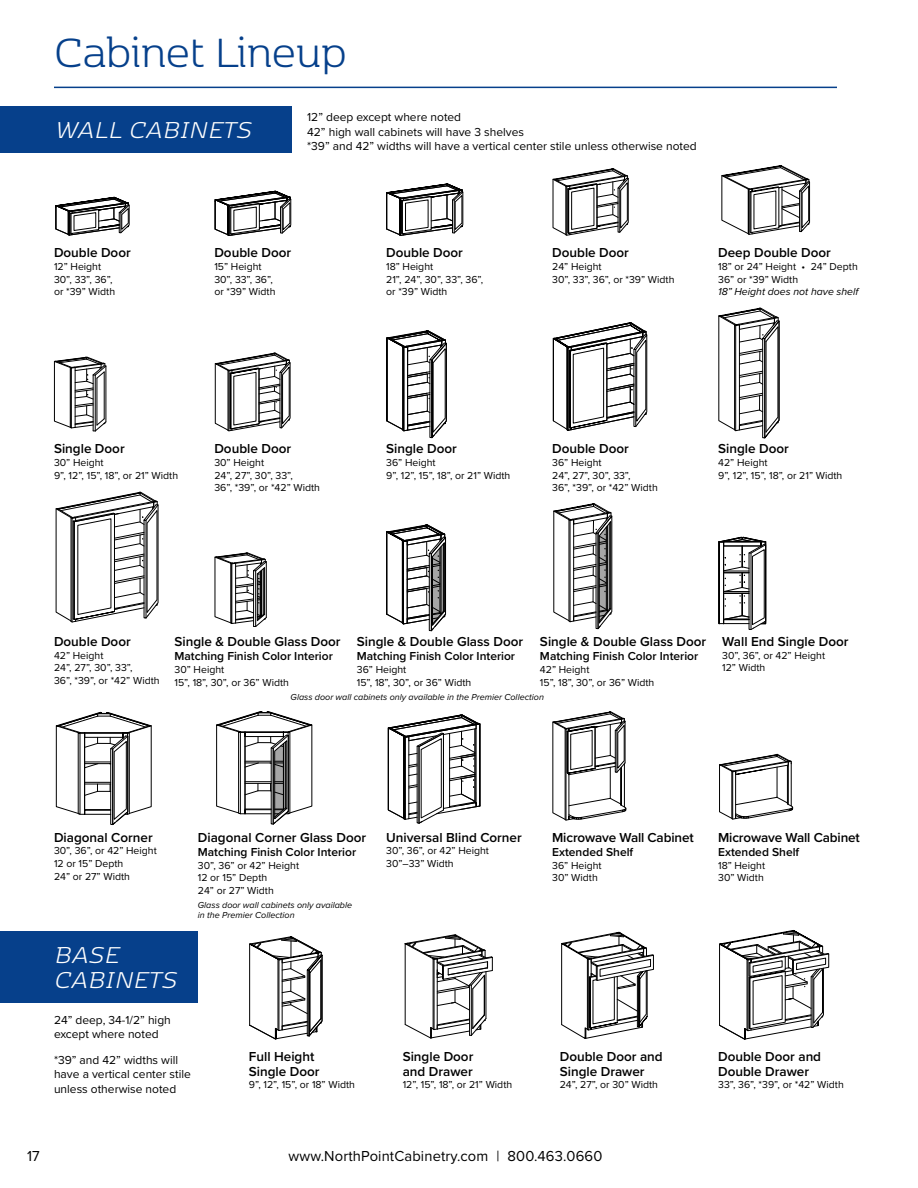
<style>
.page{position:relative;width:918px;height:1188px;background:#fff}
.page>*{position:absolute;margin:0;border:0;box-sizing:border-box;transform-origin:0 0}
.t1{font:300 48px "Kobenhavn";color:#06408b}
.t2{font:italic 300 27px/25.5px "Kobenhavn";letter-spacing:.015em;color:#fff}
.t3{font:15px "Proxima Nova";letter-spacing:.01em;color:#000}
.t4{font:600 13.5px/15px "Proxima Nova";color:#000}
.t5{font:12px/14.4px "Proxima Nova";color:#000}
.t6{font:600 12px "Proxima Nova";color:#000}
.t7{font:10.5px/12.6px "Proxima Nova";color:#000}
.t8{font:italic 10.5px "Proxima Nova";color:#000}
.t9{font:italic 9px/10.8px "Proxima Nova";color:#000}
</style>
<div class="page">
<div style="left:0;top:107px;width:292px;height:46px;background:#06408b"></div>
<hr style="left:54px;top:87px;width:783px;height:1px;background:#06408b">
<svg style="left:214px;top:553px;width:53px;height:74px"></svg>
<svg style="left:56px;top:492px;width:103px;height:130px"></svg>
<svg style="left:56px;top:712px;width:96px;height:113px"></svg>
<svg style="left:55px;top:197px;width:75px;height:39px"></svg>
<svg style="left:249px;top:936px;width:74px;height:104px"></svg>
<hr style="left:321px;top:960px;width:1px;height:59px;background:#000">
<svg style="left:214px;top:191px;width:77px;height:45px"></svg>
<svg style="left:215px;top:353px;width:76px;height:78px"></svg>
<svg style="left:216px;top:711px;width:97px;height:114px"></svg>
<svg style="left:386px;top:524px;width:60px;height:107px"></svg>
<svg style="left:405px;top:934px;width:88px;height:105px"></svg>
<svg style="left:386px;top:330px;width:61px;height:108px"></svg>
<svg style="left:387px;top:714px;width:94px;height:110px"></svg>
<svg style="left:386px;top:183px;width:77px;height:53px"></svg>
<svg style="left:553px;top:503px;width:60px;height:127px"></svg>
<svg style="left:561px;top:932px;width:93px;height:107px"></svg>
<svg style="left:553px;top:322px;width:94px;height:109px"></svg>
<svg style="left:552px;top:711px;width:74px;height:109px"></svg>
<svg style="left:553px;top:168px;width:76px;height:68px"></svg>
<svg style="left:718px;top:537px;width:48px;height:93px"></svg>
<svg style="left:719px;top:930px;width:110px;height:110px"></svg>
<svg style="left:721px;top:165px;width:89px;height:70px"></svg>
<svg style="left:718px;top:308px;width:62px;height:131px"></svg>
<svg style="left:719px;top:754px;width:74px;height:65px"></svg>
<hr style="left:106px;top:366px;width:1px;height:56px;background:#000">
<svg style="left:53px;top:357px;width:53px;height:75px"></svg>
<div style="left:0;top:932px;width:198px;height:71px;background:#06408b"></div>
<hr style="left:917px;top:301px;width:1px;height:71px;background:#06408b">
<hr style="left:917px;top:735px;width:1px;height:71px;background:#06408b">
<h1 class="t1" style="left:54px;top:21px;width:294px">Cabinet Lineup</h1>
<h2 class="t2" style="left:54px;top:115px;width:198px">WALL CABINETS</h2>
<p class="t5" style="left:307px;top:109px;width:391px">12” deep except where noted<br>42” high wall cabinets will have 3 shelves<br>*39” and 42” widths will have a vertical center stile unless otherwise noted</p>
<p class="t4" style="left:54px;top:245px;width:78px">Double Door</p>
<p class="t7" style="left:54px;top:260px;width:63px">12” Height<br>30”, 33”, 36”, or *39” Width</p>
<p class="t4" style="left:214px;top:245px;width:78px">Double Door</p>
<p class="t7" style="left:214px;top:260px;width:63px">15” Height<br>30”, 33”, 36”, or *39” Width</p>
<p class="t4" style="left:386px;top:245px;width:78px">Double Door</p>
<p class="t7" style="left:386px;top:260px;width:99px">18” Height<br>21”, 24”, 30”, 33”, 36”, or *39” Width</p>
<p class="t4" style="left:552px;top:245px;width:78px">Double Door</p>
<p class="t7" style="left:552px;top:260px;width:124px">24” Height<br>30”, 33”, 36”, or *39” Width</p>
<p class="t4" style="left:718px;top:245px;width:114px">Deep Double Door</p>
<p class="t7" style="left:718px;top:260px;width:141px">18” or 24” Height • 24” Depth<br>36” or *39” Width</p>
<p class="t8" style="left:718px;top:284px;width:142px">18” Height does not have shelf</p>
<p class="t4" style="left:54px;top:441px;width:72px">Single Door</p>
<p class="t7" style="left:54px;top:456px;width:126px">30” Height<br>9”, 12”, 15”, 18”, or 21” Width</p>
<p class="t4" style="left:214px;top:441px;width:78px">Double Door</p>
<p class="t7" style="left:214px;top:456px;width:107px">30” Height<br>24”, 27”, 30”, 33”,<br>36”, *39”, or *42” Width</p>
<p class="t4" style="left:386px;top:441px;width:72px">Single Door</p>
<p class="t7" style="left:386px;top:456px;width:126px">36” Height<br>9”, 12”, 15”, 18”, or 21” Width</p>
<p class="t4" style="left:552px;top:441px;width:78px">Double Door</p>
<p class="t7" style="left:552px;top:456px;width:107px">36” Height<br>24”, 27”, 30”, 33”,<br>36”, *39”, or *42” Width</p>
<p class="t4" style="left:718px;top:441px;width:72px">Single Door</p>
<p class="t7" style="left:718px;top:456px;width:126px">42” Height<br>9”, 12”, 15”, 18”, or 21” Width</p>
<p class="t4" style="left:54px;top:634px;width:78px">Double Door</p>
<p class="t7" style="left:54px;top:648px;width:107px">42” Height<br>24”, 27”, 30”, 33”,<br>36”, *39”, or *42” Width</p>
<p class="t4" style="left:175px;top:634px;width:167px">Single &amp; Double Glass Door</p>
<p class="t6" style="left:175px;top:647px;width:160px">Matching Finish Color Interior</p>
<p class="t7" style="left:175px;top:663px;width:116px">30” Height<br>15”, 18”, 30”, or 36” Width</p>
<p class="t4" style="left:357px;top:634px;width:168px">Single &amp; Double Glass Door</p>
<p class="t6" style="left:357px;top:647px;width:160px">Matching Finish Color Interior</p>
<p class="t7" style="left:357px;top:663px;width:116px">36” Height<br>15”, 18”, 30”, or 36” Width</p>
<p class="t4" style="left:540px;top:634px;width:168px">Single &amp; Double Glass Door</p>
<p class="t6" style="left:540px;top:647px;width:160px">Matching Finish Color Interior</p>
<p class="t7" style="left:540px;top:663px;width:116px">42” Height<br>15”, 18”, 30”, or 36” Width</p>
<p class="t9" style="left:291px;top:691px;width:255px">Glass door wall cabinets only available in the Premier Collection</p>
<p class="t4" style="left:722px;top:634px;width:128px">Wall End Single Door</p>
<p class="t7" style="left:722px;top:648px;width:104px">30”, 36”, or 42” Height<br>12” Width</p>
<p class="t4" style="left:54px;top:829px;width:100px">Diagonal Corner</p>
<p class="t7" style="left:54px;top:844px;width:104px">30”, 36”, or 42” Height<br>12 or 15” Depth<br>24” or 27” Width</p>
<h2 class="t2" style="left:53px;top:940px;width:124px">BASE<br>CABINETS</h2>
<p class="t4" style="left:198px;top:829px;width:170px">Diagonal Corner Glass Door</p>
<p class="t6" style="left:198px;top:843px;width:160px">Matching Finish Color Interior</p>
<p class="t7" style="left:198px;top:859px;width:103px">30”, 36” or 42” Height<br>12 or 15” Depth<br>24” or 27” Width</p>
<p class="t9" style="left:198px;top:899px;width:156px">Glass door wall cabinets only available in the Premier Collection</p>
<p class="t5" style="left:54px;top:1012px;width:118px">24” deep, 34-1/2” high except where noted</p>
<p class="t5" style="left:54px;top:1052px;width:138px">*39” and 42” widths will have a vertical center stile unless otherwise noted</p>
<p class="t4" style="left:249px;top:1048px;width:72px">Full Height<br>Single Door</p>
<p class="t7" style="left:249px;top:1078px;width:108px">9”, 12”, 15”, or 18” Width</p>
<p class="t4" style="left:386px;top:829px;width:137px">Universal Blind Corner</p>
<p class="t7" style="left:386px;top:844px;width:104px">30”, 36”, or 42” Height<br>30”–33” Width</p>
<p class="t4" style="left:403px;top:1048px;width:72px">Single Door and Drawer</p>
<p class="t7" style="left:403px;top:1078px;width:111px">12”, 15”, 18”, or 21” Width</p>
<p class="t4" style="left:552px;top:829px;width:143px">Microwave Wall Cabinet</p>
<p class="t6" style="left:552px;top:843px;width:83px">Extended Shelf</p>
<p class="t7" style="left:552px;top:859px;width:51px">36” Height<br>30” Width</p>
<p class="t4" style="left:560px;top:1048px;width:105px">Double Door and<br>Single Drawer</p>
<p class="t7" style="left:560px;top:1078px;width:100px">24”, 27”, or 30” Width</p>
<h3 class="t3" style="left:27px;top:1145px;width:14px">17</h3>
<h3 class="t3" style="left:289px;top:1145px;width:315px">www.NorthPointCabinetry.com | 800.463.0660</h3>
<p class="t4" style="left:718px;top:829px;width:143px">Microwave Wall Cabinet</p>
<p class="t6" style="left:718px;top:843px;width:83px">Extended Shelf</p>
<p class="t7" style="left:718px;top:859px;width:49px">18” Height<br>30” Width</p>
<p class="t4" style="left:718px;top:1048px;width:105px">Double Door and<br>Double Drawer</p>
<p class="t7" style="left:718px;top:1078px;width:127px">33”, 36”, *39”, or *42” Width</p>
</div>
